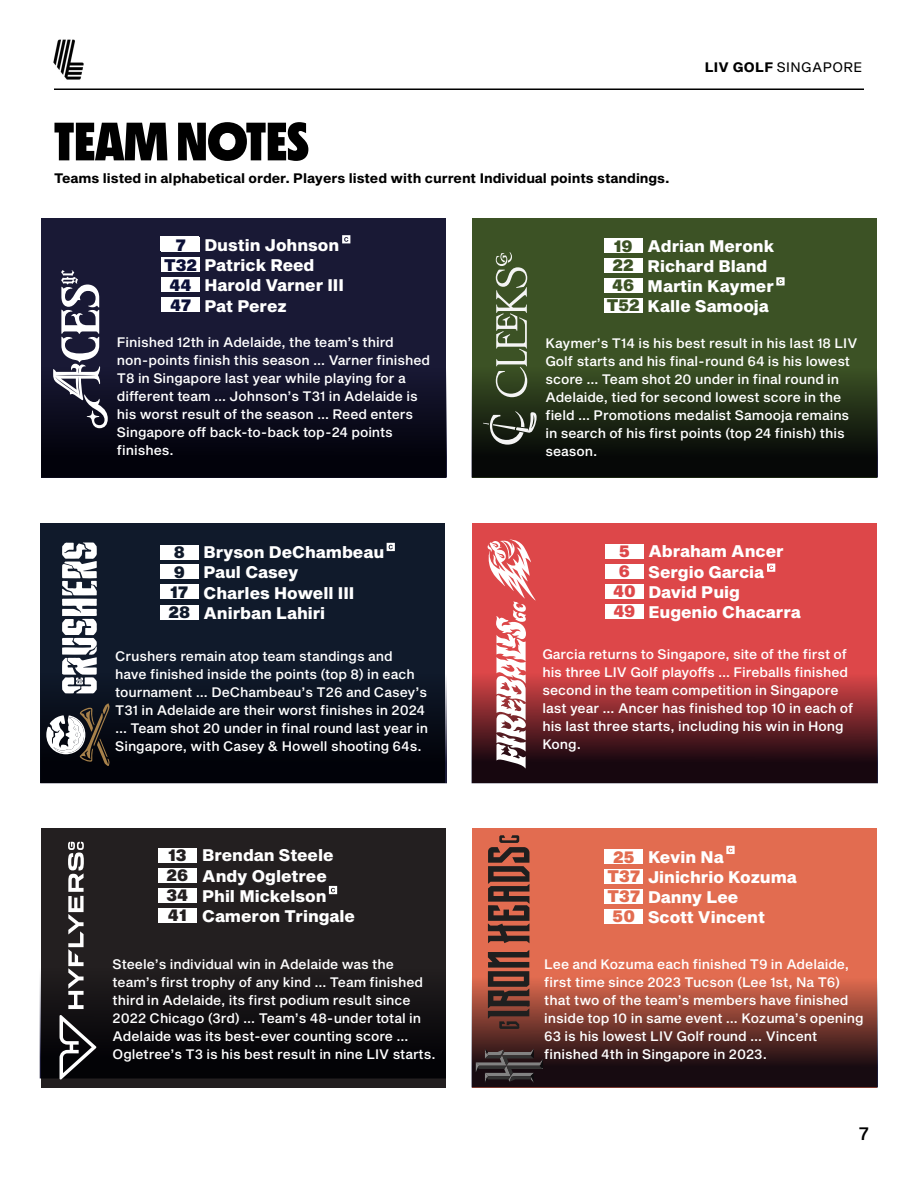
<style>
.page{position:relative;width:918px;height:1188px;background:#fff}
.page>*{position:absolute;margin:0;border:0;box-sizing:border-box;transform-origin:0 0}
.t1{font:900 54px "MD Nichrome";color:#000}
.t2{font:500 18px "Sequel Sans";color:#000}
.t3{font:800 16.5px/20.2px "Sequel Sans";color:#fff}
.t4{font:900 16.5px/20px "Sequel Sans";color:#e26c50;text-align:center}
.t5{font:900 16.5px/20px "Sequel Sans";color:#3c5225;text-align:center}
.t6{font:900 16.5px/20px "Sequel Sans";color:#231f20;text-align:justify}
.t7{font:900 16.5px/20px "Sequel Sans";color:#101a2b;text-align:center}
.t8{font:900 16.5px/20px "Sequel Sans";color:#dd4749;text-align:center}
.t9{font:900 16.5px/20px "Sequel Sans";color:#0c1038}
.t10{font:500 13.5px/18px "Sequel Sans";color:#fff}
.t11{font:700 13.5px "Sequel Sans";color:#000}
.t12{font:13.5px "Sequel Sans VFA1";letter-spacing:.025em;color:#000}
.s1{font-weight:900;color:#0c1038}
</style>
<div class="page">
<img style="left:53px;top:39px;width:31px;height:41px">
<hr style="left:54px;top:88px;width:810px;height:2px;background:#000">
<div style="left:40px;top:523px;width:405px;height:260px;background:#101a2b"></div>
<svg style="left:40px;top:678px;width:406px;height:105px"></svg>
<svg style="left:60px;top:543px;width:39px;height:151px"></svg>
<svg style="left:46px;top:703px;width:63px;height:63px"></svg>
<div style="left:41px;top:218px;width:405px;height:260px;background:#191935"></div>
<svg style="left:41px;top:372px;width:406px;height:106px"></svg>
<svg style="left:53px;top:270px;width:55px;height:158px"></svg>
<svg style="left:342px;top:235px;width:8px;height:8px"></svg>
<div style="left:160px;top:236px;width:39px;height:15px;background:#fff"></div>
<div style="left:160px;top:565px;width:39px;height:14px;background:#fff"></div>
<div style="left:160px;top:585px;width:39px;height:14px;background:#fff"></div>
<div style="left:160px;top:605px;width:39px;height:14px;background:#fff"></div>
<div style="left:161px;top:237px;width:39px;height:15px;background:#fff"></div>
<div style="left:161px;top:257px;width:39px;height:15px;background:#fff"></div>
<div style="left:161px;top:277px;width:39px;height:15px;background:#fff"></div>
<div style="left:161px;top:297px;width:39px;height:15px;background:#fff"></div>
<div style="left:472px;top:218px;width:406px;height:260px;background:#3c5225"></div>
<svg style="left:472px;top:348px;width:406px;height:130px"></svg>
<svg style="left:496px;top:252px;width:31px;height:145px"></svg>
<svg style="left:483px;top:411px;width:54px;height:34px;background:#4b5146"></svg>
<svg style="left:776px;top:277px;width:9px;height:9px"></svg>
<div style="left:604px;top:238px;width:39px;height:15px;background:#fff"></div>
<div style="left:604px;top:258px;width:39px;height:15px;background:#fff"></div>
<div style="left:604px;top:278px;width:39px;height:15px;background:#fff"></div>
<div style="left:604px;top:298px;width:39px;height:15px;background:#fff"></div>
<div style="left:160px;top:545px;width:39px;height:15px;background:#fff"></div>
<div style="left:472px;top:523px;width:406px;height:260px;background:#dd4749"></div>
<svg style="left:472px;top:653px;width:406px;height:130px"></svg>
<svg style="left:487px;top:539px;width:49px;height:230px"></svg>
<svg style="left:767px;top:564px;width:8px;height:8px"></svg>
<div style="left:605px;top:544px;width:39px;height:14px;background:#fff"></div>
<div style="left:605px;top:564px;width:39px;height:15px;background:#fff"></div>
<div style="left:605px;top:584px;width:39px;height:15px;background:#fff"></div>
<div style="left:605px;top:604px;width:39px;height:15px;background:#fff"></div>
<div style="left:41px;top:828px;width:405px;height:259px;background:#231f20"></div>
<svg style="left:40px;top:972px;width:406px;height:106px"></svg>
<svg style="left:60px;top:1015px;width:36px;height:65px;background:#464547"></svg>
<svg style="left:68px;top:842px;width:16px;height:167px"></svg>
<svg style="left:329px;top:886px;width:8px;height:8px"></svg>
<div style="left:158px;top:848px;width:39px;height:14px;background:#fff"></div>
<div style="left:158px;top:868px;width:39px;height:15px;background:#fff"></div>
<div style="left:158px;top:888px;width:39px;height:15px;background:#fff"></div>
<div style="left:158px;top:908px;width:39px;height:15px;background:#fff"></div>
<div style="left:472px;top:828px;width:405px;height:259px;background:#e26c50"></div>
<svg style="left:472px;top:962px;width:406px;height:125px"></svg>
<svg style="left:476px;top:1049px;width:67px;height:34px;background:#3c3335"></svg>
<svg style="left:488px;top:835px;width:41px;height:108px"></svg>
<svg style="left:488px;top:950px;width:41px;height:79px;background:#5e362d"></svg>
<svg style="left:726px;top:846px;width:9px;height:8px"></svg>
<div style="left:604px;top:849px;width:39px;height:14px;background:#fff"></div>
<div style="left:604px;top:869px;width:39px;height:15px;background:#fff"></div>
<div style="left:604px;top:889px;width:39px;height:15px;background:#fff"></div>
<div style="left:604px;top:909px;width:39px;height:15px;background:#fff"></div>
<svg style="left:387px;top:543px;width:8px;height:8px"></svg>
<h1 class="t1" style="left:54px;top:108px;width:256px">TEAM NOTES</h1>
<p class="t11" style="left:54px;top:168px;width:617px">Teams listed in alphabetical order. Players listed with current Individual points standings.</p>
<p class="t12" style="left:705px;top:58px;width:159px">LIV GOLF SINGAPORE</p>
<p class="t3" style="left:164px;top:236px;width:177px;text-indent:40px">Dustin Johnson<br><span class="s1">T32</span> Patrick Reed</p>
<p class="t3" style="left:204px;top:276px;width:141px">Harold Varner III<br>Pat Perez</p>
<p class="t9" style="left:175px;top:236px;width:12px">7</p>
<p class="t9" style="left:170px;top:275px;width:24px">44<br>47</p>
<p class="t10" style="left:117px;top:333px;width:315px">Finished 12th in Adelaide, the team’s third non-points finish this season … Varner finished T8 in Singapore last year while playing for a different team … Johnson’s T31 in Adelaide is his worst result of the season … Reed enters Singapore off back-to-back top-24 points finishes.</p>
<p class="t5" style="left:607px;top:236px;width:34px">19<br>22<br>46<br>T52</p>
<p class="t3" style="left:648px;top:236px;width:128px">Adrian Meronk<br>Richard Bland<br>Martin Kaymer<br>Kalle Samooja</p>
<p class="t10" style="left:545px;top:334px;width:313px">Kaymer’s T14 is his best result in his last 18 LIV Golf starts and his final-round 64 is his lowest score … Team shot 20 under in final round in Adelaide, tied for second lowest score in the field … Promotions medalist Samooja remains in search of his first points (top 24 finish) this season.</p>
<p class="t7" style="left:168px;top:543px;width:23px">8<br>9<br>17<br>28</p>
<p class="t3" style="left:648px;top:542px;width:154px">Abraham Ancer<br>Sergio Garcia<br>David Puig<br>Eugenio Chacarra</p>
<p class="t10" style="left:542px;top:645px;width:313px">Garcia returns to Singapore, site of the first of his three LIV Golf playoffs … Fireballs finished second in the team competition in Singapore last year … Ancer has finished top 10 in each of his last three starts, including his win in Hong Kong.</p>
<p class="t8" style="left:613px;top:542px;width:24px">5<br>6<br>40<br>49</p>
<p class="t3" style="left:203px;top:543px;width:182px">Bryson DeChambeau<br>Paul Casey<br>Charles Howell III<br>Anirban Lahiri</p>
<p class="t10" style="left:115px;top:648px;width:314px">Crushers remain atop team standings and<br>have finished inside the points (top 8) in each tournament … DeChambeau’s T26 and Casey’s T31 in Adelaide are their worst finishes in 2024 … Team shot 20 under in final round last year in Singapore, with Casey &amp; Howell shooting 64s.</p>
<p class="t3" style="left:202px;top:846px;width:154px">Brendan Steele<br>Andy Ogletree<br>Phil Mickelson<br>Cameron Tringale</p>
<p class="t10" style="left:113px;top:955px;width:325px">Steele’s individual win in Adelaide was the team’s first trophy of any kind … Team finished third in Adelaide, its first podium result since 2022 Chicago (3rd) … Team’s 48-under total in Adelaide was its best-ever counting score … Ogletree’s T3 is his best result in nine LIV starts.</p>
<p class="t6" style="left:166px;top:846px;width:23px">13<br>26<br>34<br>41</p>
<p class="t3" style="left:648px;top:847px;width:150px">Kevin Na<br>Jinichrio Kozuma<br>Danny Lee<br>Scott Vincent</p>
<p class="t10" style="left:544px;top:956px;width:321px">Lee and Kozuma each finished T9 in Adelaide, first time since 2023 Tucson (Lee 1st, Na T6) that two of the team’s members have finished inside top 10 in same event … Kozuma’s opening 63 is his lowest LIV Golf round … Vincent finished 4th in Singapore in 2023.</p>
<p class="t4" style="left:607px;top:847px;width:34px">25<br>T37<br>T37<br>50</p>
<h2 class="t2" style="left:859px;top:1120px;width:12px">7</h2>
</div>
